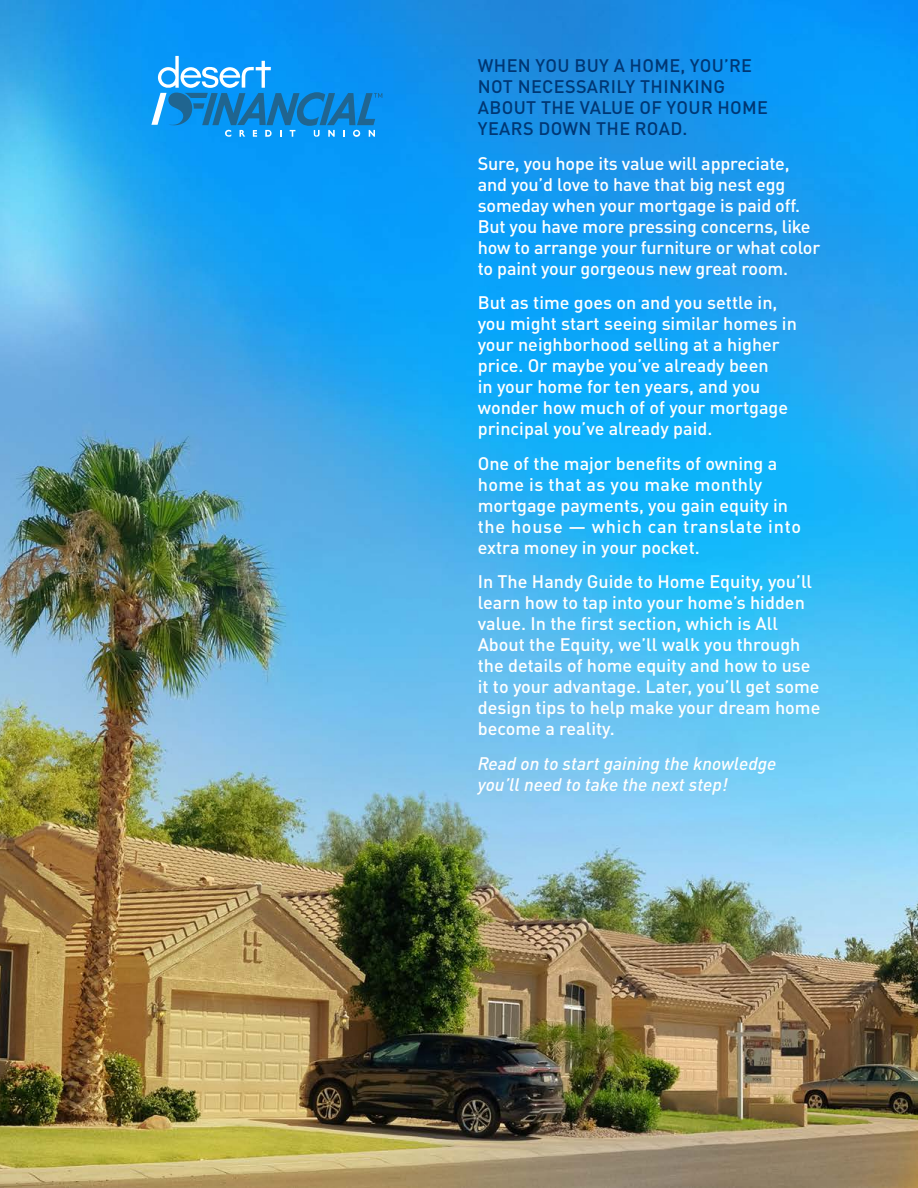
<style>
.page{position:relative;width:918px;height:1188px;background:#fff}
.page>*{position:absolute;margin:0;border:0;box-sizing:border-box;transform-origin:0 0}
.t1{font:500 18px/21px "DIN Pro";color:#fff}
.t2{font:500 18px/21px "DIN Pro";letter-spacing:.02em;color:#003774}
.t3{font:italic 500 18px/21px "DIN Pro";color:#fff}
</style>
<div class="page">
<img style="left:0;top:0;width:918px;height:1188px">
<svg style="left:151px;top:56px;width:231px;height:81px"></svg>
<p class="t2" style="left:478px;top:53px;width:292px">WHEN YOU BUY A HOME, YOU’RE<br>NOT NECESSARILY THINKING<br>ABOUT THE VALUE OF YOUR HOME<br>YEARS DOWN THE ROAD.</p>
<p class="t1" style="left:478px;top:151px;width:344px">Sure, you hope its value will appreciate, and you’d love to have that big nest egg someday when your mortgage is paid off.<br>But you have more pressing concerns, like how to arrange your furniture or what color to paint your gorgeous new great room.</p>
<p class="t1" style="left:478px;top:290px;width:321px">But as time goes on and you settle in, you might start seeing similar homes in your neighborhood selling at a higher price. Or maybe you’ve already been<br>in your home for ten years, and you wonder how much of of your mortgage principal you’ve already paid.</p>
<p class="t1" style="left:478px;top:451px;width:325px">One of the major benefits of owning a home is that as you make monthly mortgage payments, you gain equity in the house — which can translate into extra money in your pocket.</p>
<p class="t1" style="left:478px;top:569px;width:344px">In The Handy Guide to Home Equity, you’ll learn how to tap into your home’s hidden value. In the first section, which is All About the Equity, we’ll walk you through the details of home equity and how to use it to your advantage. Later, you’ll get some design tips to help make your dream home become a reality.</p>
<p class="t3" style="left:478px;top:751px;width:300px">Read on to start gaining the knowledge you’ll need to take the next step!</p>
</div>
